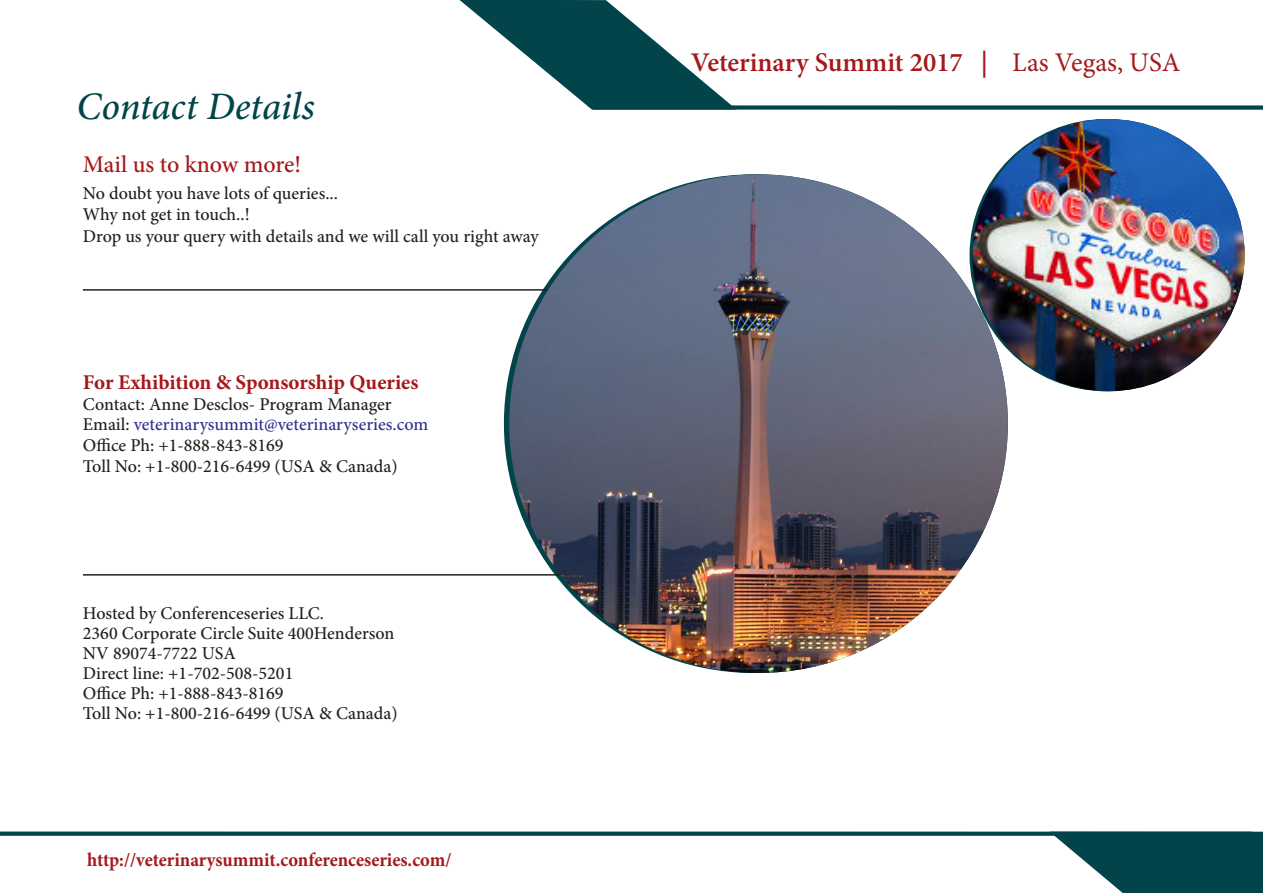
<style>
.page{position:relative;width:1263px;height:893px;background:#fff}
.page>*{position:absolute;margin:0;border:0;box-sizing:border-box;transform-origin:0 0}
.t1{font:italic 500 39px "Minion Pro";letter-spacing:-.005em;color:#024449}
.t2{font:600 27px "Minion Pro";color:#a5181b}
.t3{font:500 24px "Minion Pro";letter-spacing:-.005em;color:#a5181b}
.t4{font:700 21px "Minion Pro";color:#a5181b}
.t5{font:700 19.5px "Minion Pro";color:#a5181b;scale:.95 1}
.t6{font:500 18px/20px "Minion Pro";color:#231f20}
.t7{font:500 18px/20.9px "Minion Pro";color:#2e3092}
.s1{color:#231f20}
.s2{font-weight:400}
</style>
<div class="page">
<svg style="left:460px;top:0;width:803px;height:110px"></svg>
<svg style="left:0;top:831px;width:1263px;height:62px"></svg>
<hr style="left:83px;top:289px;width:576px;height:2px;background:#231f20">
<hr style="left:83px;top:574px;width:570px;height:2px;background:#231f20">
<img style="left:509px;top:174px;width:499px;height:499px;border-radius:249px">
<img style="left:972px;top:119px;width:272px;height:272px;border-radius:136px">
<p class="t1" style="left:77px;top:80px;width:240px">Contact Details</p>
<p class="t3" style="left:83px;top:148px;width:220px">Mail us to know more!</p>
<p class="t6" style="left:83px;top:183px;width:256px">No doubt you have lots of queries...</p>
<p class="t6" style="left:83px;top:205px;width:168px">Why not get in touch..!</p>
<p class="t6" style="left:83px;top:226px;width:457px">Drop us your query with details and we will call you right away</p>
<p class="t4" style="left:83px;top:367px;width:337px">For Exhibition &amp; Sponsorship Queries</p>
<p class="t6" style="left:83px;top:394px;width:310px">Contact: Anne Desclos- Program Manager</p>
<p class="t7" style="left:83px;top:414px;width:347px"><span class="s1">Email:</span> veterinarysummit@veterinaryseries.com<br><span class="s1">Office Ph: +1-888-843-8169</span></p>
<p class="t6" style="left:83px;top:456px;width:316px">Toll No: +1-800-216-6499 (USA &amp; Canada)</p>
<p class="t6" style="left:83px;top:604px;width:243px">Hosted by Conferenceseries LLC.</p>
<p class="t6" style="left:83px;top:624px;width:313px">2360 Corporate Circle Suite 400Henderson<br>NV 89074-7722 USA<br>Direct line: +1-702-508-5201</p>
<p class="t6" style="left:83px;top:683px;width:202px">Office Ph: +1-888-843-8169</p>
<p class="t6" style="left:83px;top:703px;width:316px">Toll No: +1-800-216-6499 (USA &amp; Canada)</p>
<p class="t5" style="left:87px;top:846px;width:385px">http://veterinarysummit.conferenceseries.com/</p>
<p class="t2" style="left:691px;top:43px;width:491px">Veterinary Summit 2017 | <span class="s2">Las Vegas, USA</span></p>
</div>
